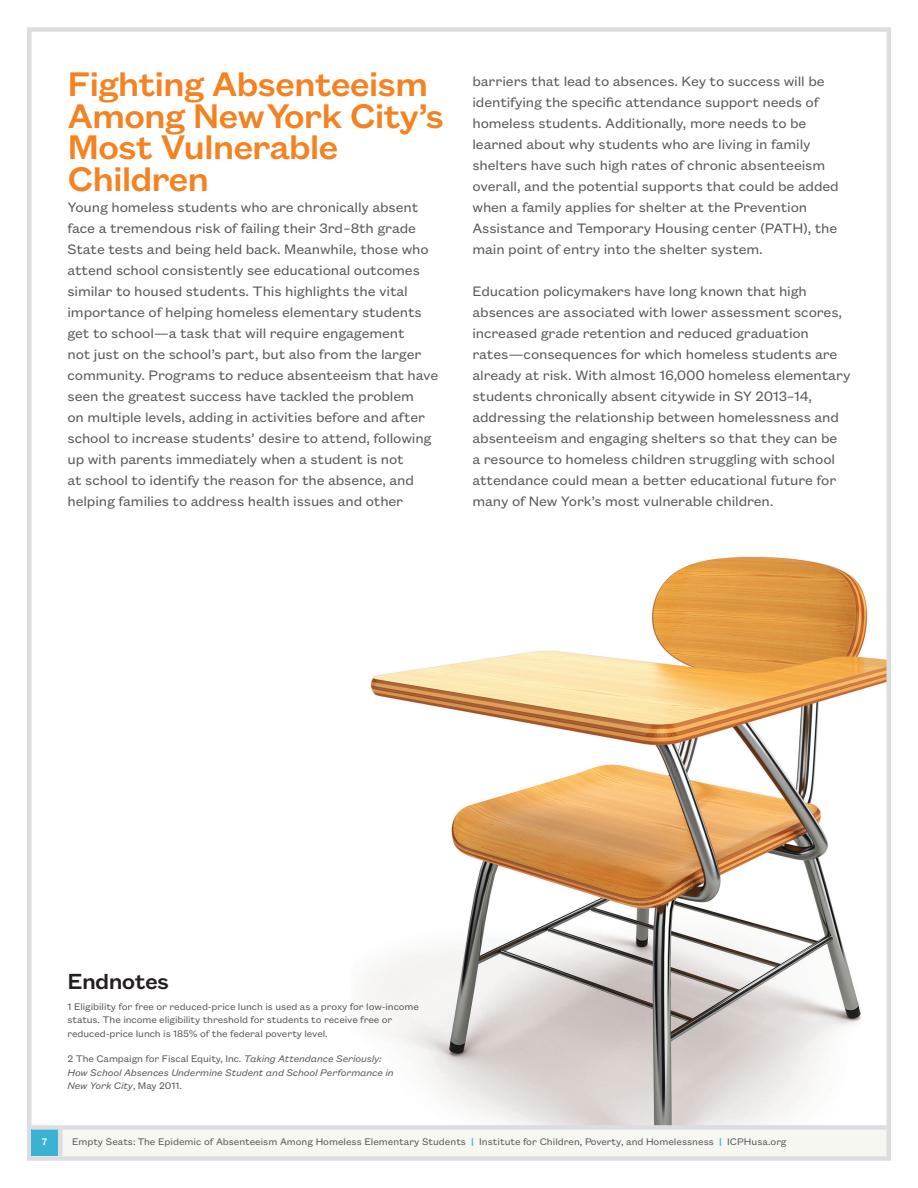
<style>
.page{position:relative;width:918px;height:1188px;background:#fff}
.page>*{position:absolute;margin:0;border:0;box-sizing:border-box;transform-origin:0 0}
.Head_1{font:500 37.5px/31.5px "Founders Grotesk Text";letter-spacing:-.03em;color:#f58220}
.Head_2___Table_Head{font:500 24px "Founders Grotesk Text";letter-spacing:-.03em;color:#231f20}
.Text{font:15px/21px "Founders Grotesk Text";letter-spacing:-.01em;color:#57585a}
.Source{font:10.5px/13.5px "Founders Grotesk Text";letter-spacing:-.01em;color:#57585a}
.Source-2{font:italic 10.5px/13.5px "Founders Grotesk Text";letter-spacing:-.01em;color:#57585a}
.t1{font:500 10.5px "Founders Grotesk Text";color:#fff}
.s1{font-style:normal}
.s2{font-weight:500;color:#3ab2d1}
</style>
<div class="page">
<img style="left:365px;top:556px;width:521px;height:569px">
<div style="left:63px;top:1130px;width:823px;height:26px;background:#f7f7f1"></div>
<div style="left:27px;top:27px;width:864px;height:1134px;border:4px solid #dcdddf"></div>
<div style="left:32px;top:1130px;width:26px;height:26px;background:#3ab2d1"></div>
<div style="left:32px;top:1125px;width:854px;height:5px;background:#dcdddf"></div>
<div style="left:58px;top:1129px;width:5px;height:27px;background:#dcdddf"></div>
<p class="Head_1" style="left:68px;top:66px;width:378px">Fighting Absenteeism<br>Among New York City’s<br>Most Vulnerable<br>Children</p>
<p class="Text" style="left:68px;top:195px;width:372px">Young homeless students who are chronically absent face a tremendous risk of failing their 3rd–8th grade State tests and being held back. Meanwhile, those who attend school consistently see educational outcomes similar to housed students. This highlights the vital importance of helping homeless elementary students get to school—a task that will require engagement<br>not just on the school’s part, but also from the larger community. Programs to reduce absenteeism that have seen the greatest success have tackled the problem<br>on multiple levels, adding in activities before and after school to increase students’ desire to attend, following up with parents immediately when a student is not<br>at school to identify the reason for the absence, and helping families to address health issues and other</p>
<p class="Text" style="left:472px;top:69px;width:368px">barriers that lead to absences. Key to success will be identifying the specific attendance support needs of homeless students. Additionally, more needs to be learned about why students who are living in family shelters have such high rates of chronic absenteeism overall, and the potential supports that could be added when a family applies for shelter at the Prevention Assistance and Temporary Housing center (PATH), the main point of entry into the shelter system.</p>
<p class="Text" style="left:472px;top:279px;width:380px">Education policymakers have long known that high absences are associated with lower assessment scores, increased grade retention and reduced graduation rates—consequences for which homeless students are already at risk. With almost 16,000 homeless elementary students chronically absent citywide in SY 2013–14, addressing the relationship between homelessness and absenteeism and engaging shelters so that they can be<br>a resource to homeless children struggling with school attendance could mean a better educational future for many of New York’s most vulnerable children.</p>
<p class="Head_2___Table_Head" style="left:68px;top:964px;width:103px">Endnotes</p>
<p class="Source" style="left:68px;top:999px;width:353px">1 Eligibility for free or reduced-price lunch is used as a proxy for low-income status. The income eligibility threshold for students to receive free or reduced-price lunch is 185% of the federal poverty level.</p>
<p class="Source-2" style="left:68px;top:1051px;width:328px"><span class="s1">2 The Campaign for Fiscal Equity, Inc.</span> Taking Attendance Seriously:<br>How School Absences Undermine Student and School Performance in<br>New York City<span class="s1">, May 2011.</span></p>
<p class="t1" style="left:42px;top:1135px;width:7px">7</p>
<p class="Source" style="left:72px;top:1135px;width:716px">Empty Seats: The Epidemic of Absenteeism Among Homeless Elementary Students <span class="s2">|</span> Institute for Children, Poverty, and Homelessness <span class="s2">|</span> ICPHusa.org</p>
</div>
